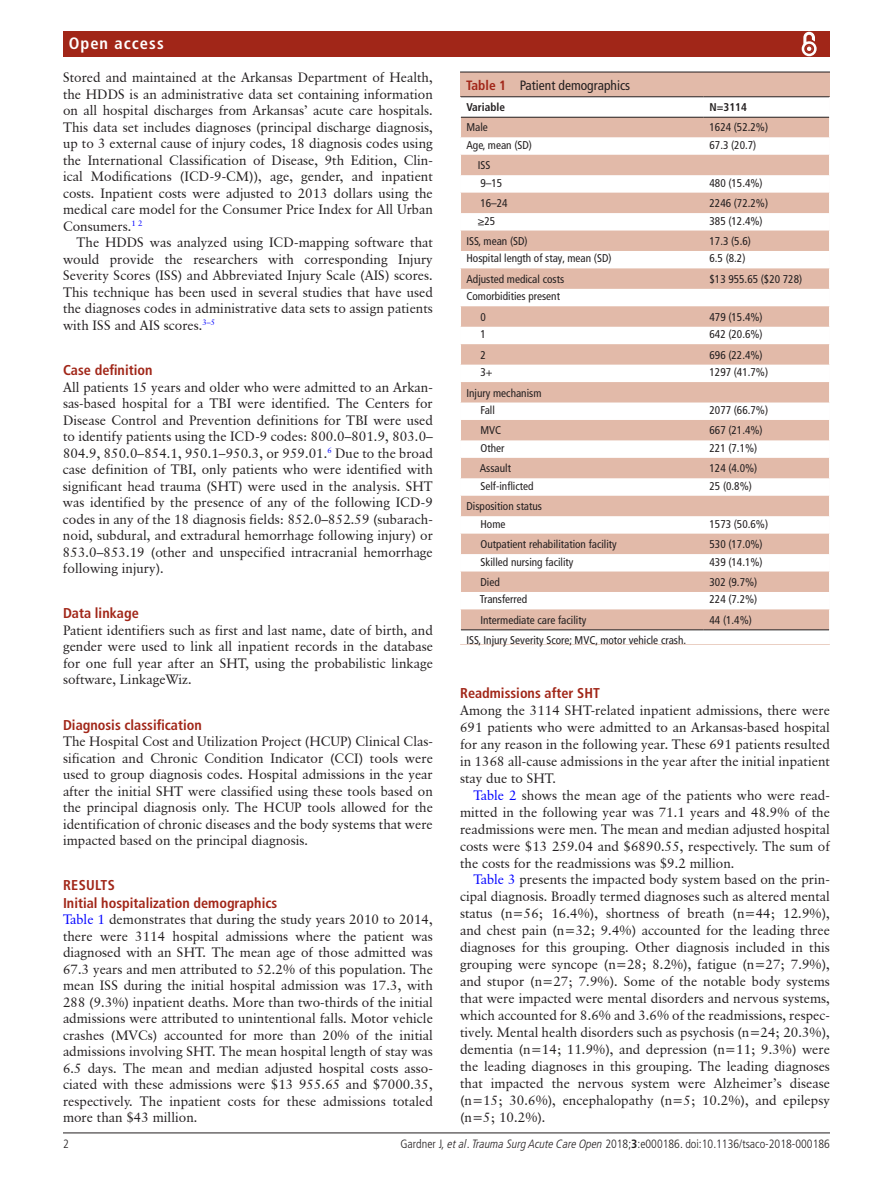
<style>
.page{position:relative;width:893px;height:1191px;background:#fff}
.page>*{position:absolute;margin:0;border:0;box-sizing:border-box;transform-origin:0 0}
.t1{font:700 condensed 16.5px "Frutiger LT Std";letter-spacing:.065em;color:#fff}
.t2{font:700 condensed 14.25px/17.2px "Frutiger LT Pro";color:#a12618}
.t3{font:13.5px/16.5px "Classical Garamond BT";color:#231f20;text-align:justify}
.t4{font:condensed 13.5px "Frutiger LT Pro";color:#231f20}
.t5{font:300 condensed 12px "Frutiger LT Pro";color:#231f20}
.t6{font:condensed 11.25px/17.4px "Frutiger LT Pro";color:#231f20}
.t7{font:700 condensed 11.25px "Frutiger LT Pro";color:#231f20}
.s1{color:#00f}
.s2{font-weight:700;color:#a12618}
.s3{font-style:italic}
.s4{font-weight:700}
</style>
<div class="page">
<hr style="left:63px;top:1132px;width:767px;height:1px;background:#231f20">
<div style="left:63px;top:31px;width:767px;height:25px;background:#a12618"></div>
<svg style="left:801px;top:31px;width:19px;height:26px"></svg>
<div style="left:806px;top:45px;width:7px;height:7px;border:1px solid #a12618;border-radius:50%"></div>
<div style="left:460px;top:72px;width:370px;height:572px;background:#e2baa9"></div>
<hr style="left:460px;top:72px;width:370px;height:1px;background:#231f20">
<hr style="left:460px;top:96px;width:243px;height:1px;background:#231f20">
<hr style="left:703px;top:96px;width:127px;height:1px;background:#231f20">
<svg style="left:460px;top:97px;width:370px;height:547px"></svg>
<p class="t1" style="left:69px;top:34px;width:97px">Open access</p>
<p class="t3" style="left:63px;top:69px;width:371px">Stored and maintained at the Arkansas Department of Health, the HDDS is an administrative data set containing information on all hospital discharges from Arkansas’ acute care hospitals.<br>This data set includes diagnoses (principal discharge diagnosis, up to 3 external cause of injury codes, 18 diagnosis codes using the International Classification of Disease, 9th Edition, Clin&shy;ical Modifications (ICD-9-CM)), age, gender, and inpatient costs. Inpatient costs were adjusted to 2013 dollars using the medical care model for the Consumer Price Index for All Urban Consumers.<sup>1</sup> <sup>2</sup></p>
<p class="t3" style="left:63px;top:234px;width:371px;text-indent:14px">The HDDS was analyzed using ICD-mapping software that would provide the researchers with corresponding Injury Severity Scores (ISS) and Abbreviated Injury Scale (AIS) scores.<br>This technique has been used in several studies that have used the diagnoses codes in administrative data sets to assign patients with ISS and AIS scores.<sup>3–5</sup></p>
<p class="t2" style="left:63px;top:361px;width:91px">Case definition</p>
<p class="t3" style="left:63px;top:378px;width:371px">All patients 15 years and older who were admitted to an Arkan&shy;sas-based hospital for a TBI were identified. The Centers for Disease Control and Prevention definitions for TBI were used to identify patients using the ICD-9 codes: 800.0–801.9, 803.0– 804.9, 850.0–854.1, 950.1–950.3, or 959.01.<sup>6</sup> Due to the broad case definition of TBI, only patients who were identified with significant head trauma (SHT) were used in the analysis. SHT was identified by the presence of any of the following ICD-9 codes in any of the 18 diagnosis fields: 852.0–852.59 (subarach&shy;noid, subdural, and extradural hemorrhage following injury) or 853.0–853.19 (other and unspecified intracranial hemorrhage following injury).</p>
<p class="t2" style="left:63px;top:605px;width:77px">Data linkage</p>
<p class="t3" style="left:63px;top:621px;width:371px">Patient identifiers such as first and last name, date of birth, and gender were used to link all inpatient records in the database for one full year after an SHT, using the probabilistic linkage software, LinkageWiz.</p>
<p class="t2" style="left:63px;top:716px;width:140px">Diagnosis classification</p>
<p class="t3" style="left:63px;top:733px;width:371px">The Hospital Cost and Utilization Project (HCUP) Clinical Clas&shy;sification and Chronic Condition Indicator (CCI) tools were used to group diagnosis codes. Hospital admissions in the year after the initial SHT were classified using these tools based on the principal diagnosis only. The HCUP tools allowed for the identification of chronic diseases and the body systems that were impacted based on the principal diagnosis.</p>
<p class="t2" style="left:63px;top:876px;width:216px">Results<br>Initial hospitalization demographics</p>
<p class="t3" style="left:63px;top:911px;width:371px"><span class="s1">Table 1</span> demonstrates that during the study years 2010 to 2014, there were 3114 hospital admissions where the patient was diagnosed with an SHT. The mean age of those admitted was 67.3 years and men attributed to 52.2% of this population. The mean ISS during the initial hospital admission was 17.3, with 288 (9.3%) inpatient deaths. More than two-thirds of the initial admissions were attributed to unintentional falls. Motor vehicle crashes (MVCs) accounted for more than 20% of the initial admissions involving SHT. The mean hospital length of stay was 6.5 days. The mean and median adjusted hospital costs asso&shy;ciated with these admissions were $13 955.65 and $7000.35, respectively. The inpatient costs for these admissions totaled more than $43 million.</p>
<p class="t4" style="left:466px;top:78px;width:166px"><span class="s2">Table 1</span> Patient demographics</p>
<p class="t7" style="left:466px;top:101px;width:40px">Variable</p>
<p class="t7" style="left:709px;top:101px;width:39px">N=3114</p>
<p class="t6" style="left:466px;top:119px;width:23px">Male</p>
<p class="t6" style="left:709px;top:119px;width:60px">1624 (52.2%)</p>
<p class="t6" style="left:466px;top:136px;width:67px">Age, mean (SD)</p>
<p class="t6" style="left:709px;top:136px;width:48px">67.3 (20.7)</p>
<p class="t6" style="left:478px;top:157px;width:26px">ISS<br>9–15</p>
<p class="t6" style="left:709px;top:174px;width:55px">480 (15.4%)</p>
<p class="t6" style="left:480px;top:194px;width:29px">16–24</p>
<p class="t6" style="left:709px;top:194px;width:60px">2246 (72.2%)</p>
<p class="t6" style="left:478px;top:212px;width:19px">≥25</p>
<p class="t6" style="left:709px;top:212px;width:55px">385 (12.4%)</p>
<p class="t6" style="left:466px;top:232px;width:63px">ISS, mean (SD)</p>
<p class="t6" style="left:709px;top:232px;width:43px">17.3 (5.6)</p>
<p class="t6" style="left:466px;top:250px;width:147px">Hospital length of stay, mean (SD)</p>
<p class="t6" style="left:709px;top:250px;width:37px">6.5 (8.2)</p>
<p class="t6" style="left:466px;top:270px;width:99px">Adjusted medical costs</p>
<p class="t6" style="left:709px;top:270px;width:94px">$13 955.65 ($20 728)</p>
<p class="t6" style="left:480px;top:286px;width:81px;line-height:20.4px;text-indent:-14px">Comorbidities present<br>0</p>
<p class="t6" style="left:709px;top:308px;width:55px">479 (15.4%)</p>
<p class="t6" style="left:480px;top:326px;width:7px">1</p>
<p class="t6" style="left:709px;top:326px;width:55px">642 (20.6%)</p>
<p class="t6" style="left:480px;top:346px;width:7px">2</p>
<p class="t6" style="left:709px;top:346px;width:55px">696 (22.4%)</p>
<p class="t6" style="left:480px;top:363px;width:14px">3+</p>
<p class="t6" style="left:709px;top:363px;width:60px">1297 (41.7%)</p>
<p class="t6" style="left:480px;top:384px;width:63px;text-indent:-14px">Injury mechanism<br>Fall</p>
<p class="t6" style="left:709px;top:401px;width:60px">2077 (66.7%)</p>
<p class="t6" style="left:480px;top:422px;width:22px">MVC</p>
<p class="t6" style="left:709px;top:422px;width:55px">667 (21.4%)</p>
<p class="t6" style="left:480px;top:439px;width:25px">Other</p>
<p class="t6" style="left:709px;top:439px;width:49px">221 (7.1%)</p>
<p class="t6" style="left:480px;top:460px;width:33px">Assault</p>
<p class="t6" style="left:709px;top:460px;width:49px">124 (4.0%)</p>
<p class="t6" style="left:480px;top:477px;width:55px">Self-inflicted</p>
<p class="t6" style="left:709px;top:477px;width:44px">25 (0.8%)</p>
<p class="t6" style="left:480px;top:498px;width:63px;text-indent:-14px">Disposition status<br>Home</p>
<p class="t6" style="left:709px;top:515px;width:60px">1573 (50.6%)</p>
<p class="t6" style="left:480px;top:535px;width:138px">Outpatient rehabilitation facility</p>
<p class="t6" style="left:709px;top:535px;width:55px">530 (17.0%)</p>
<p class="t6" style="left:480px;top:553px;width:95px">Skilled nursing facility</p>
<p class="t6" style="left:709px;top:553px;width:55px">439 (14.1%)</p>
<p class="t6" style="left:480px;top:573px;width:21px">Died</p>
<p class="t6" style="left:709px;top:573px;width:49px">302 (9.7%)</p>
<p class="t6" style="left:480px;top:591px;width:49px">Transferred</p>
<p class="t6" style="left:709px;top:591px;width:49px">224 (7.2%)</p>
<p class="t6" style="left:480px;top:611px;width:107px">Intermediate care facility</p>
<p class="t6" style="left:709px;top:611px;width:44px">44 (1.4%)</p>
<p class="t6" style="left:466px;top:632px;width:221px">ISS, Injury Severity Score; MVC, motor vehicle crash.</p>
<p class="t2" style="left:460px;top:684px;width:141px">Readmissions after SHT</p>
<p class="t3" style="left:460px;top:701px;width:371px;line-height:17px">Among the 3114 SHT-related inpatient admissions, there were 691 patients who were admitted to an Arkansas-based hospital for any reason in the following year. These 691 patients resulted in 1368 all-cause admissions in the year after the initial inpatient stay due to SHT.</p>
<p class="t3" style="left:460px;top:786px;width:371px;line-height:17px;text-indent:14px"><span class="s1">Table 2</span> shows the mean age of the patients who were read&shy;mitted in the following year was 71.1 years and 48.9% of the readmissions were men. The mean and median adjusted hospital costs were $13 259.04 and $6890.55, respectively. The sum of the costs for the readmissions was $9.2 million.</p>
<p class="t3" style="left:460px;top:871px;width:371px;line-height:17px;text-indent:14px"><span class="s1">Table 3</span> presents the impacted body system based on the prin&shy;cipal diagnosis. Broadly termed diagnoses such as altered mental status (n=56; 16.4%), shortness of breath (n=44; 12.9%), and chest pain (n=32; 9.4%) accounted for the leading three diagnoses for this grouping. Other diagnosis included in this grouping were syncope (n=28; 8.2%), fatigue (n=27; 7.9%), and stupor (n=27; 7.9%). Some of the notable body systems that were impacted were mental disorders and nervous systems, which accounted for 8.6% and 3.6% of the readmissions, respec&shy;tively. Mental health disorders such as psychosis (n=24; 20.3%), dementia (n=14; 11.9%), and depression (n=11; 9.3%) were the leading diagnoses in this grouping. The leading diagnoses that impacted the nervous system were Alzheimer’s disease (n=15; 30.6%), encephalopathy (n=5; 10.2%), and epilepsy (n=5; 10.2%).</p>
<p class="t5" style="left:63px;top:1136px;width:7px">2</p>
<p class="t5" style="left:400px;top:1136px;width:431px">Gardner J<span class="s3">, et al</span>. <span class="s3">Trauma Surg Acute Care Open</span> 2018;<span class="s4">3</span>:e000186. doi:10.1136/tsaco-2018-000186</p>
</div>
